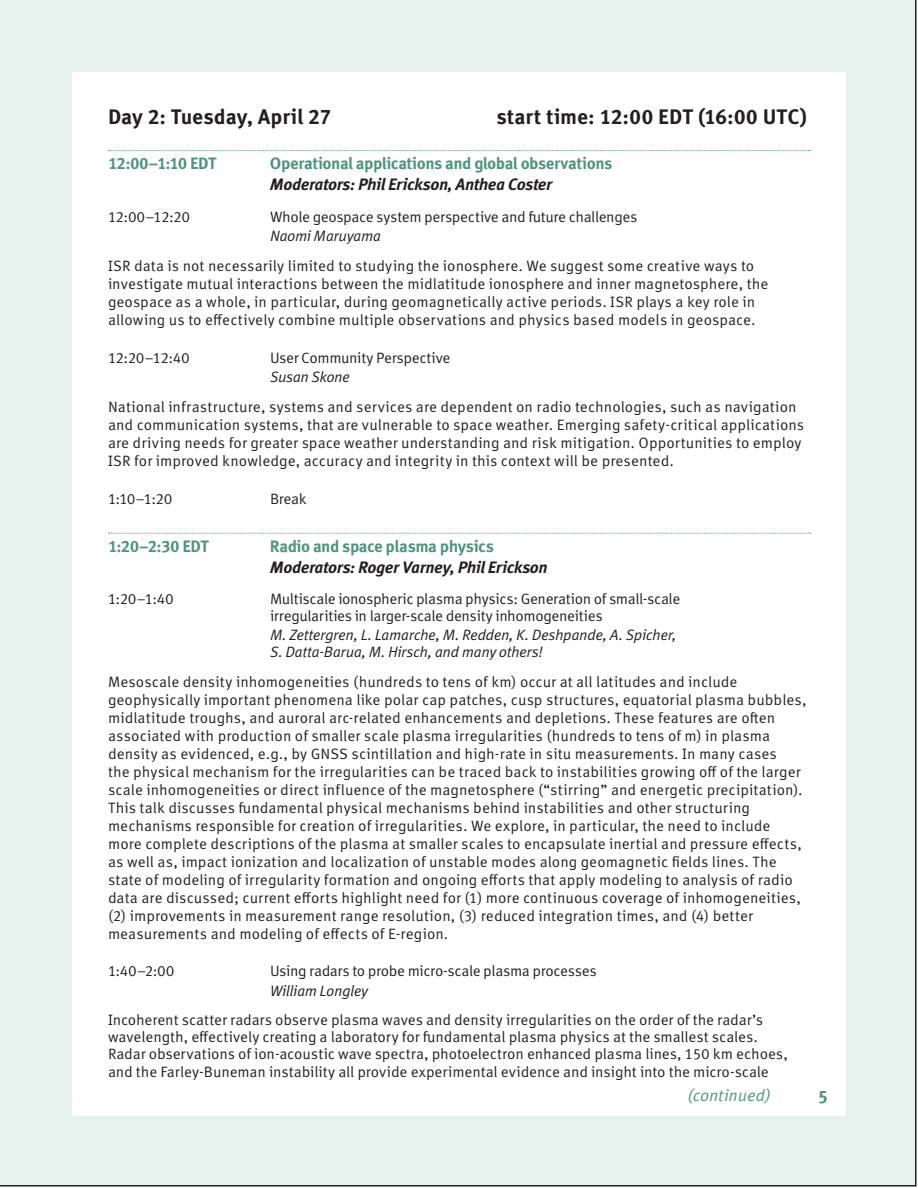
<style>
.page{position:relative;width:918px;height:1188px;background:#fff}
.page>*{position:absolute;margin:0;border:0;box-sizing:border-box;transform-origin:0 0}
.Day{font:700 21px "Meta Correspondence Pro";letter-spacing:-.01em;color:#231f20}
.t1{font:700 18px "Meta Correspondence Pro";color:#4e957c}
.Main_session{font:700 16.5px "Meta Correspondence Pro";letter-spacing:-.035em;color:#4e957c}
.Main_session_speaker{font:italic 700 16.5px "Meta Correspondence Pro";letter-spacing:-.03em;color:#231f20}
.t2{font:italic 16.5px "Meta Correspondence Pro";letter-spacing:-.005em;color:#4e957c}
.Abstract{font:15px/18px "Meta Correspondence Pro";letter-spacing:.005em;color:#231f20}
.Abstract-small{font:15px/17.2px "Meta Correspondence Pro";letter-spacing:-.01em;color:#231f20}
.Session{font:15px/16.5px "Meta Correspondence Pro";letter-spacing:-.025em;color:#231f20}
.Speaker{font:italic 15px/16.5px "Meta Correspondence Pro";letter-spacing:-.03em;color:#231f20}
</style>
<div class="page">
<div style="left:0;top:0;width:916px;height:1186px;background:#e5f2ed"></div>
<div style="left:72px;top:72px;width:774px;height:1044px;background:#fff"></div>
<svg style="left:108px;top:150px;width:703px;height:1px"></svg>
<svg style="left:108px;top:533px;width:703px;height:1px"></svg>
<p class="Day" style="left:108px;top:100px;width:225px">Day 2: Tuesday, April 27</p>
<p class="Day" style="left:496px;top:100px;width:312px">start time: 12:00 EDT (16:00 UTC)</p>
<p class="Main_session" style="left:108px;top:150px;width:110px">12:00–1:10 EDT</p>
<p class="Main_session" style="left:270px;top:150px;width:344px">Operational applications and global observations</p>
<p class="Main_session_speaker" style="left:270px;top:171px;width:284px">Moderators: Phil Erickson, Anthea Coster</p>
<p class="Session" style="left:108px;top:207px;width:84px">12:00–12:20</p>
<p class="Session" style="left:270px;top:207px;width:369px">Whole geospace system perspective and future challenges</p>
<p class="Speaker" style="left:270px;top:227px;width:113px">Naomi Maruyama</p>
<p class="Abstract" style="left:108px;top:256px;width:662px">ISR data is not necessarily limited to studying the ionosphere. We suggest some creative ways to investigate mutual interactions between the midlatitude ionosphere and inner magnetosphere, the geospace as a whole, in particular, during geomagnetically active periods. ISR plays a key role in allowing us to effectively combine multiple observations and physics based models in geospace.</p>
<p class="Session" style="left:108px;top:348px;width:83px">12:20–12:40</p>
<p class="Session" style="left:270px;top:348px;width:182px">User Community Perspective</p>
<p class="Speaker" style="left:270px;top:368px;width:81px">Susan Skone</p>
<p class="Abstract" style="left:108px;top:397px;width:698px">National infrastructure, systems and services are dependent on radio technologies, such as navigation and communication systems, that are vulnerable to space weather. Emerging safety-critical applications are driving needs for greater space weather understanding and risk mitigation. Opportunities to employ ISR for improved knowledge, accuracy and integrity in this context will be presented.</p>
<p class="Session" style="left:108px;top:489px;width:66px">1:10–1:20</p>
<p class="Session" style="left:270px;top:489px;width:38px">Break</p>
<p class="Main_session" style="left:108px;top:533px;width:103px">1:20–2:30 EDT</p>
<p class="Main_session" style="left:270px;top:533px;width:226px">Radio and space plasma physics</p>
<p class="Main_session_speaker" style="left:270px;top:554px;width:279px">Moderators: Roger Varney, Phil Erickson</p>
<p class="Session" style="left:108px;top:590px;width:67px">1:20–1:40</p>
<p class="Session" style="left:270px;top:590px;width:412px">Multiscale ionospheric plasma physics: Generation of small-scale irregularities in larger-scale density inhomogeneities</p>
<p class="Speaker" style="left:270px;top:626px;width:408px">M. Zettergren, L. Lamarche, M. Redden, K. Deshpande, A. Spicher,<br>S. Datta-Barua, M. Hirsch, and many others!</p>
<p class="Abstract" style="left:108px;top:671px;width:700px">Mesoscale density inhomogeneities (hundreds to tens of km) occur at all latitudes and include geophysically important phenomena like polar cap patches, cusp structures, equatorial plasma bubbles, midlatitude troughs, and auroral arc-related enhancements and depletions. These features are often associated with production of smaller scale plasma irregularities (hundreds to tens of m) in plasma density as evidenced, e.g., by GNSS scintillation and high-rate in situ measurements. In many cases<br>the physical mechanism for the irregularities can be traced back to instabilities growing off of the larger scale inhomogeneities or direct influence of the magnetosphere (“stirring” and energetic precipitation).<br>This talk discusses fundamental physical mechanisms behind instabilities and other structuring mechanisms responsible for creation of irregularities. We explore, in particular, the need to include more complete descriptions of the plasma at smaller scales to encapsulate inertial and pressure effects, as well as, impact ionization and localization of unstable modes along geomagnetic fields lines. The state of modeling of irregularity formation and ongoing efforts that apply modeling to analysis of radio data are discussed; current efforts highlight need for (1) more continuous coverage of inhomogeneities, (2) improvements in measurement range resolution, (3) reduced integration times, and (4) better measurements and modeling of effects of E-region.</p>
<p class="Session" style="left:108px;top:962px;width:68px">1:40–2:00</p>
<p class="Session" style="left:270px;top:962px;width:328px">Using radars to probe micro-scale plasma processes</p>
<p class="Speaker" style="left:270px;top:981px;width:100px">William Longley</p>
<p class="Abstract-small" style="left:108px;top:1010px;width:681px">Incoherent scatter radars observe plasma waves and density irregularities on the order of the radar’s wavelength, effectively creating a laboratory for fundamental plasma physics at the smallest scales.<br>Radar observations of ion-acoustic wave spectra, photoelectron enhanced plasma lines, 150 km echoes, and the Farley-Buneman instability all provide experimental evidence and insight into the micro-scale</p>
<p class="t2" style="left:688px;top:1083px;width:85px">(continued)</p>
<p class="t1" style="left:818px;top:1082px;width:12px">5</p>
</div>
